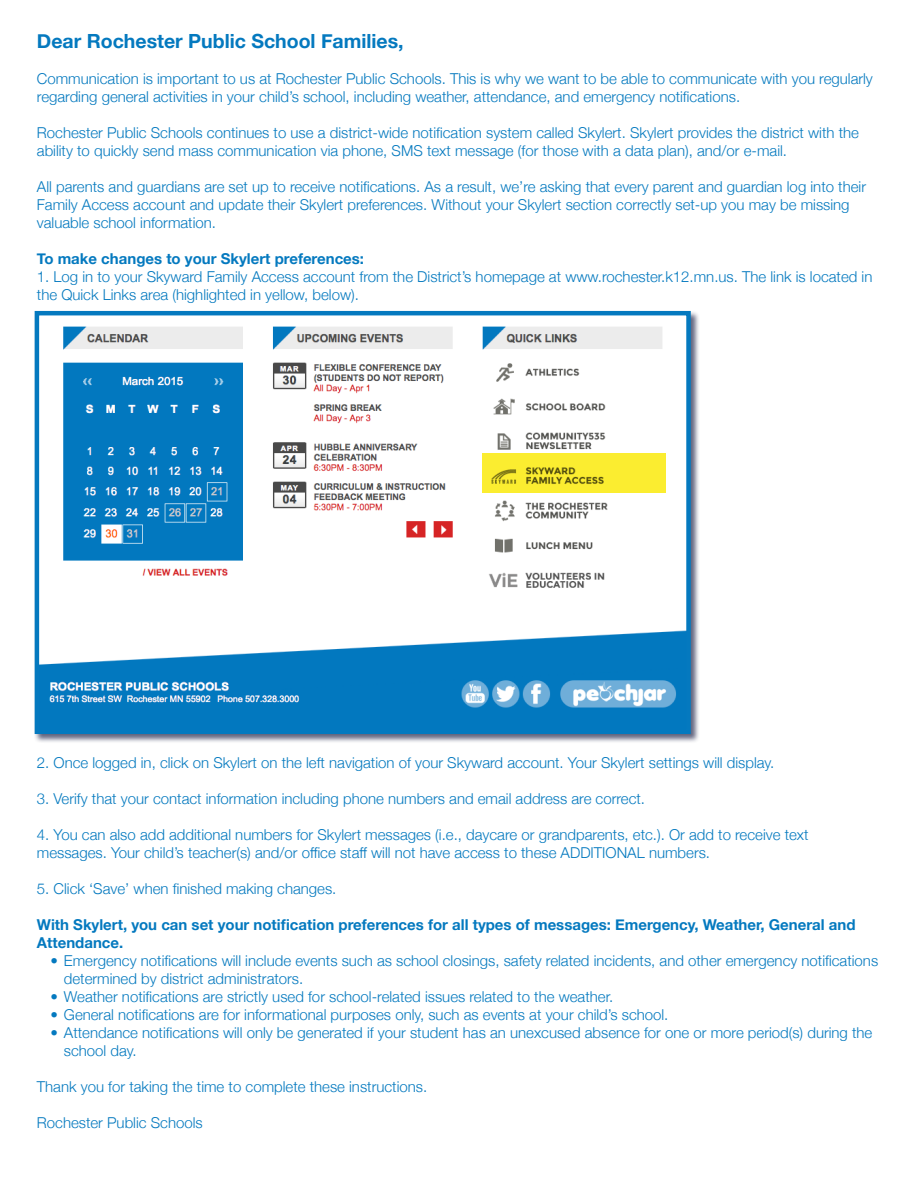
<style>
.page{position:relative;width:918px;height:1188px;background:#fff}
.page>*{position:absolute;margin:0;border:0;box-sizing:border-box;transform-origin:0 0}
.t1{font:700 19.5px "Helvetica Neue";color:#0479bf}
.t2{font:300 15px/18px "Helvetica Neue";color:#0479bf}
.t3{font:700 15px/18px "Helvetica Neue";color:#0479bf}
</style>
<div class="page">
<div style="left:34px;top:310px;width:666px;height:434px;background:#2d3154;opacity:.75"></div>
<img style="left:40px;top:316px;width:646px;height:413px">
<div style="left:35px;top:311px;width:656px;height:423px;border:4px solid #0479bf"></div>
<div style="left:482px;top:454px;width:184px;height:39px;background:#fbed30"></div>
<p class="t1" style="left:37px;top:26px;width:368px">Dear Rochester Public School Families,</p>
<p class="t2" style="left:37px;top:68px;width:838px">Communication is important to us at Rochester Public Schools. This is why we want to be able to communicate with you regularly regarding general activities in your child’s school, including weather, attendance, and emergency notifications.</p>
<p class="t2" style="left:37px;top:122px;width:824px">Rochester Public Schools continues to use a district-wide notification system called Skylert. Skylert provides the district with the ability to quickly send mass communication via phone, SMS text message (for those with a data plan), and/or e-mail.</p>
<p class="t2" style="left:37px;top:176px;width:831px">All parents and guardians are set up to receive notifications. As a result, we’re asking that every parent and guardian log into their<br>Family Access account and update their Skylert preferences. Without your Skylert section correctly set-up you may be missing valuable school information.</p>
<p class="t3" style="left:37px;top:250px;width:329px">To make changes to your Skylert preferences:</p>
<p class="t2" style="left:37px;top:266px;width:837px">1. Log in to your Skyward Family Access account from the District’s homepage at www.rochester.k12.mn.us. The link is located in the Quick Links area (highlighted in yellow, below).</p>
<p class="t2" style="left:37px;top:752px;width:739px">2. Once logged in, click on Skylert on the left navigation of your Skyward account. Your Skylert settings will display.</p>
<p class="t2" style="left:37px;top:788px;width:610px">3. Verify that your contact information including phone numbers and email address are correct.</p>
<p class="t2" style="left:37px;top:824px;width:773px">4. You can also add additional numbers for Skylert messages (i.e., daycare or grandparents, etc.). Or add to receive text messages. Your child’s teacher(s) and/or office staff will not have access to these ADDITIONAL numbers.</p>
<p class="t2" style="left:37px;top:878px;width:301px">5. Click ‘Save’ when finished making changes.</p>
<p class="t3" style="left:37px;top:916px;width:820px">With Skylert, you can set your notification preferences for all types of messages: Emergency, Weather, General and<br>Attendance.</p>
<p class="t2" style="left:64px;top:950px;width:816px;text-indent:-14px">• Emergency notifications will include events such as school closings, safety related incidents, and other emergency notifications determined by district administrators.</p>
<p class="t2" style="left:50px;top:986px;width:564px">• Weather notifications are strictly used for school-related issues related to the weather.</p>
<p class="t2" style="left:50px;top:1004px;width:620px">• General notifications are for informational purposes only, such as events at your child’s school.</p>
<p class="t2" style="left:64px;top:1022px;width:810px;text-indent:-14px">• Attendance notifications will only be generated if your student has an unexcused absence for one or more period(s) during the school day.</p>
<p class="t2" style="left:37px;top:1076px;width:392px">Thank you for taking the time to complete these instructions.</p>
<p class="t2" style="left:37px;top:1112px;width:167px">Rochester Public Schools</p>
</div>
